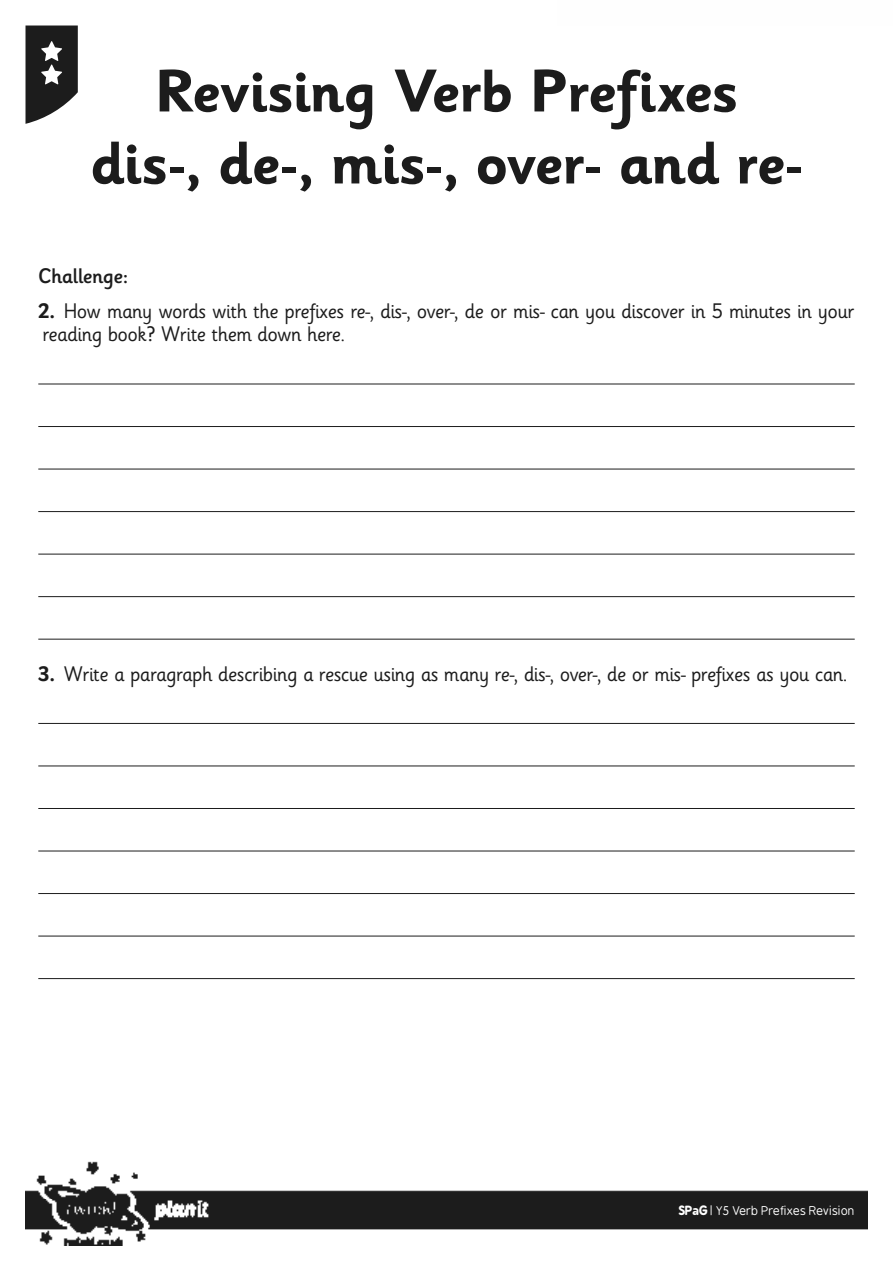
<style>
.page{position:relative;width:893px;height:1263px;background:#fff}
.page>*{position:absolute;margin:0;border:0;box-sizing:border-box;transform-origin:0 0}
.t1{font:700 60px/72px "Sassoon Infant Rg";letter-spacing:-.025em;color:#1c1c1c;text-align:center}
.t2{font:21px/22.5px "Sassoon Infant Rg";letter-spacing:-.025em;color:#1c1c1c}
.Challenge_Heading{font:500 21px "Sassoon Infant Md";letter-spacing:-.025em;color:#1c1c1c}
.Footer_Text{font:12px "B Preplay";color:#fff}
.s1{font-weight:700}
</style>
<div class="page">
<svg style="left:26px;top:26px;width:52px;height:98px"></svg>
<img style="left:26px;top:1161px;width:841px;height:85px">
<hr style="left:38px;top:384px;width:817px;height:1px;background:#1c1c1c">
<hr style="left:38px;top:723px;width:817px;height:1px;background:#1c1c1c">
<hr style="left:38px;top:426px;width:817px;height:1px;background:#1c1c1c">
<hr style="left:38px;top:765px;width:817px;height:1px;background:#1c1c1c">
<hr style="left:38px;top:469px;width:817px;height:1px;background:#1c1c1c">
<hr style="left:38px;top:808px;width:817px;height:1px;background:#1c1c1c">
<hr style="left:38px;top:511px;width:817px;height:1px;background:#1c1c1c">
<hr style="left:38px;top:851px;width:817px;height:1px;background:#1c1c1c">
<hr style="left:38px;top:554px;width:817px;height:1px;background:#1c1c1c">
<hr style="left:38px;top:893px;width:817px;height:1px;background:#1c1c1c">
<hr style="left:38px;top:596px;width:817px;height:1px;background:#1c1c1c">
<hr style="left:38px;top:936px;width:817px;height:1px;background:#1c1c1c">
<hr style="left:38px;top:639px;width:817px;height:1px;background:#1c1c1c">
<hr style="left:38px;top:978px;width:817px;height:1px;background:#1c1c1c">
<p class="t1" style="left:89px;top:57px;width:715px">Revising Verb Prefixes<br>dis-, de-, mis-, over- and re-</p>
<p class="Challenge_Heading" style="left:38px;top:264px;width:91px">Challenge:</p>
<p class="t2" style="left:38px;top:301px;width:818px"><span class="s1">2.</span> How many words with the prefixes re-, dis-, over-, de or mis- can you discover in 5 minutes in your reading book? Write them down here.</p>
<p class="t2" style="left:38px;top:663px;width:811px"><span class="s1">3.</span> Write a paragraph describing a rescue using as many re-, dis-, over-, de or mis- prefixes as you can.</p>
<p class="Footer_Text" style="left:679px;top:1204px;width:177px"><span class="s1">SPaG</span> | Y5 Verb Prefixes Revision</p>
</div>
